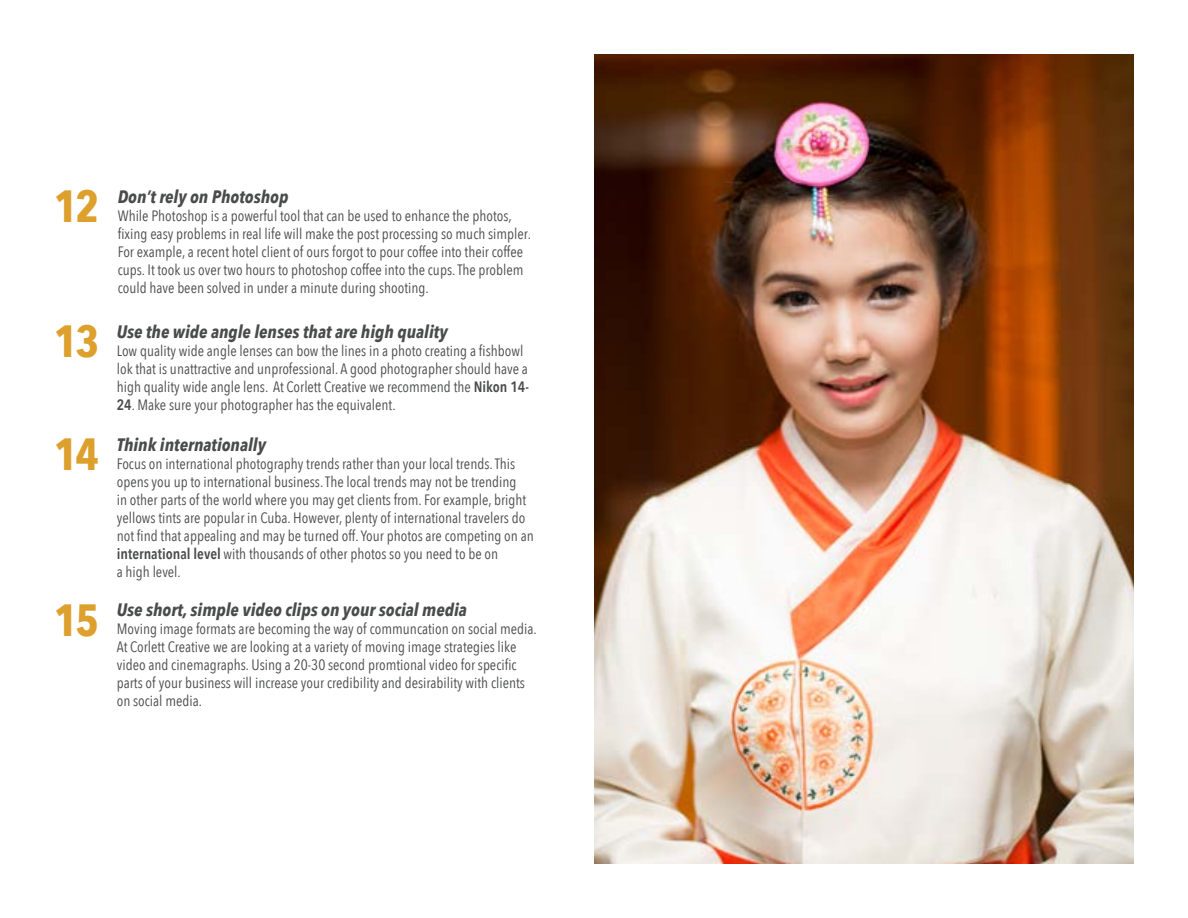
<style>
.page{position:relative;width:1188px;height:918px;background:#fff}
.page>*{position:absolute;margin:0;border:0;box-sizing:border-box;transform-origin:0 0}
.t1{font:700 45px "Avenir Next Condensed";letter-spacing:-.05em;color:#dda02c}
.t2{font:italic 700 18px "Avenir Next Condensed";color:#4a4c4b}
.t3{font:15px/18px "Avenir Next Condensed";color:#4a4c4b}
.s1{font-weight:600}
</style>
<div class="page">
<img style="left:595px;top:55px;width:539px;height:809px">
<h1 class="t1" style="left:54px;top:179px;width:46px">12</h1>
<p class="t2" style="left:118px;top:186px;width:172px">Don’t rely on Photoshop</p>
<p class="t3" style="left:118px;top:206px;width:415px">While Photoshop is a powerful tool that can be used to enhance the photos, fixing easy problems in real life will make the post processing so much simpler.<br>For example, a recent hotel client of ours forgot to pour coffee into their coffee cups. It took us over two hours to photoshop coffee into the cups. The problem could have been solved in under a minute during shooting.</p>
<p class="t2" style="left:117px;top:320px;width:332px">Use the wide angle lenses that are high quality</p>
<p class="t3" style="left:117px;top:341px;width:414px">Low quality wide angle lenses can bow the lines in a photo creating a fishbowl lok that is unattractive and unprofessional. A good photographer should have a high quality wide angle lens. At Corlett Creative we recommend the <span class="s1">Nikon 14-</span></p>
<p class="t3" style="left:117px;top:395px;width:280px"><span class="s1">24</span>. Make sure your photographer has the equivalent.</p>
<h1 class="t1" style="left:54px;top:313px;width:46px">13</h1>
<h1 class="t1" style="left:54px;top:426px;width:46px">14</h1>
<h1 class="t1" style="left:54px;top:592px;width:46px">15</h1>
<p class="t2" style="left:117px;top:433px;width:151px">Think internationally</p>
<p class="t3" style="left:117px;top:454px;width:419px">Focus on international photography trends rather than your local trends. This opens you up to international business. The local trends may not be trending<br>in other parts of the world where you may get clients from. For example, bright yellows tints are popular in Cuba. However, plenty of international travelers do not find that appealing and may be turned off. Your photos are competing on an <span class="s1">international level</span> with thousands of other photos so you need to be on<br>a high level.</p>
<p class="t2" style="left:117px;top:599px;width:352px">Use short, simple video clips on your social media</p>
<p class="t3" style="left:117px;top:619px;width:422px">Moving image formats are becoming the way of communcation on social media.<br>At Corlett Creative we are looking at a variety of moving image strategies like video and cinemagraphs. Using a 20-30 second promtional video for specific parts of your business will increase your credibility and desirability with clients on social media.</p>
</div>
